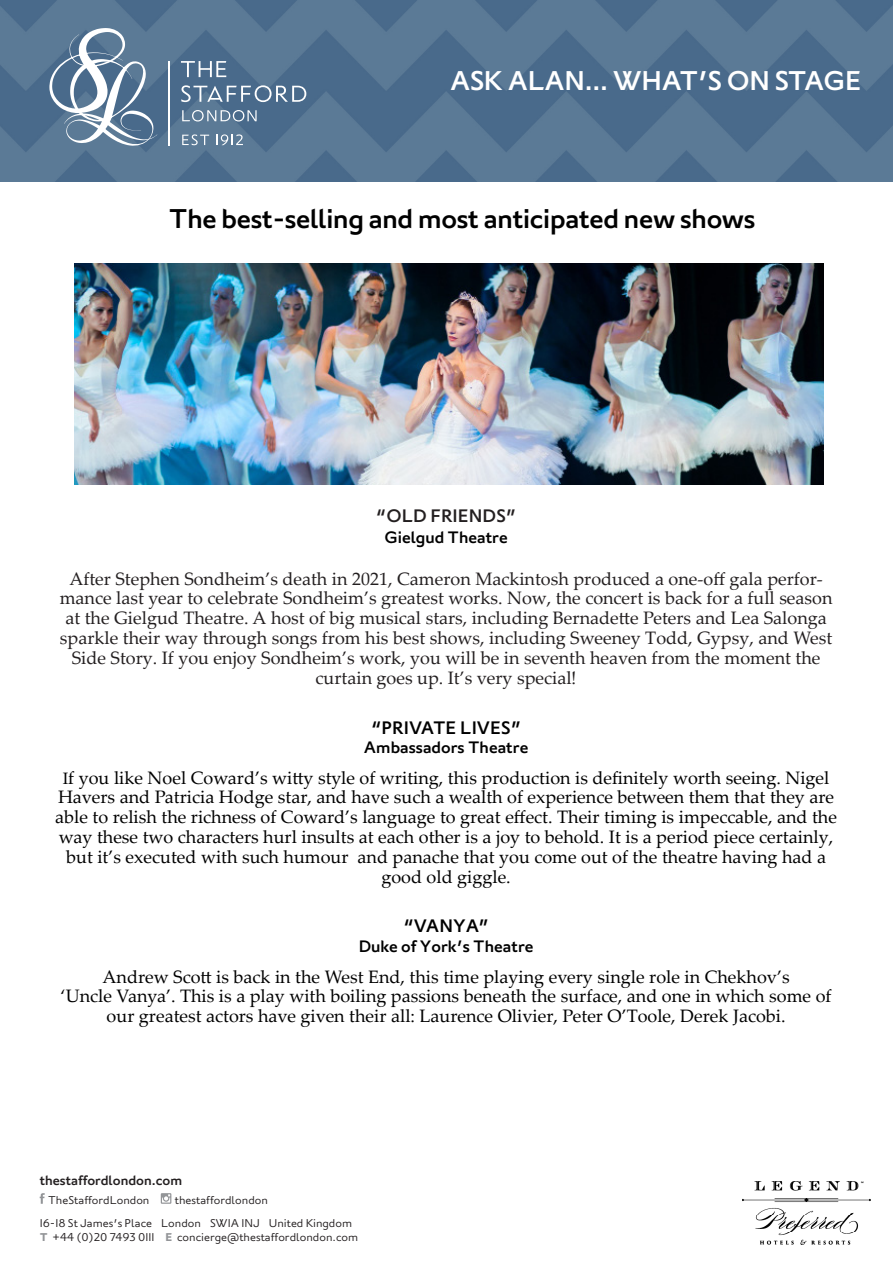
<style>
.page{position:relative;width:893px;height:1263px;background:#fff}
.page>*{position:absolute;margin:0;border:0;box-sizing:border-box;transform-origin:0 0}
.t1{font:500 27px "London";letter-spacing:-.01em;color:#000}
.t2{font:500 27px "London";letter-spacing:-.01em;color:#fff}
.t3{font:18px/19.8px "Palatino Linotype";color:#000;text-align:center}
.t4{font:18px/19.8px "Palatino Linotype";color:#231f20;text-align:center}
.t5{font:500 18px "London";color:#000}
.t6{font:500 18px "London";color:#231f20}
.t7{font:500 16.5px "London";color:#000}
.t8{font:500 13.5px "London";color:#231f20}
.t9{font:300 11.25px "London";color:#231f20}
.s1{font-size:16.5px}
.s2{font-weight:700;color:#939598}
</style>
<div class="page">
<img style="left:743px;top:1181px;width:128px;height:64px">
<svg style="left:40px;top:1193px;width:5px;height:11px"></svg>
<svg style="left:161px;top:1193px;width:10px;height:11px"></svg>
<img style="left:0;top:0;width:892px;height:182px">
<svg style="left:49px;top:28px;width:108px;height:118px"></svg>
<svg style="left:181px;top:61px;width:45px;height:16px"></svg>
<svg style="left:182px;top:110px;width:75px;height:11px"></svg>
<svg style="left:182px;top:134px;width:27px;height:11px"></svg>
<svg style="left:216px;top:134px;width:27px;height:11px"></svg>
<svg style="left:181px;top:85px;width:125px;height:17px"></svg>
<hr style="left:169px;top:61px;width:1px;height:84px;background:#fff">
<img style="left:75px;top:264px;width:748px;height:221px">
<p class="t2" style="left:450px;top:64px;width:413px">ASK ALAN... WHAT’S ON STAGE</p>
<p class="t1" style="left:169px;top:202px;width:588px">The best-selling and most anticipated new shows</p>
<p class="t6" style="left:376px;top:504px;width:142px">“OLD FRIENDS”</p>
<p class="t7" style="left:384px;top:527px;width:125px">Gielgud Theatre</p>
<p class="t4" style="left:60px;top:568px;width:774px">After Stephen Sondheim’s death in 2021, Cameron Mackintosh produced a one-off gala perfor&shy;mance last year to celebrate Sondheim’s greatest works. Now, the concert is back for a full season at the Gielgud Theatre. A host of big musical stars, including Bernadette Peters and Lea Salonga sparkle their way through songs from his best shows, including Sweeney Todd, Gypsy, and West Side Story. If you enjoy Sondheim’s work, you will be in seventh heaven from the moment the</p>
<p class="t4" style="left:316px;top:667px;width:263px">curtain goes up. It’s very special!</p>
<p class="t5" style="left:371px;top:716px;width:152px">“PRIVATE LIVES”</p>
<p class="t7" style="left:364px;top:737px;width:166px">Ambassadors Theatre</p>
<p class="t3" style="left:55px;top:767px;width:783px"><span class="s1">I</span>f you like Noel Coward’s witty style of writing, this production is definitely worth seeing. Nigel Havers and Patricia Hodge star, and have such a wealth of experience between them that they are able to relish the richness of Coward’s language to great effect. Their timing is impeccable, and the way these two characters hurl insults at each other is a joy to behold. It is a period piece certainly, but it’s executed with such humour and panache that you come out of the theatre having had a good old giggle.</p>
<p class="t5" style="left:403px;top:915px;width:87px">“VANYA”</p>
<p class="t7" style="left:359px;top:936px;width:176px">Duke of York’s Theatre</p>
<p class="t3" style="left:61px;top:966px;width:772px">Andrew Scott is back in the West End, this time playing every single role in Chekhov’s<br>‘Uncle Vanya’. This is a play with boiling passions beneath the surface, and one in which some of our greatest actors have given their all: Laurence Olivier, Peter O’Toole, Derek Jacobi.</p>
<p class="t8" style="left:40px;top:1172px;width:144px">thestaffordlondon.com</p>
<p class="t9" style="left:48px;top:1192px;width:103px">TheStaffordLondon</p>
<p class="t9" style="left:175px;top:1192px;width:95px">thestaffordlondon</p>
<p class="t9" style="left:40px;top:1215px;width:314px">16-18 St James’s Place London SW1A 1NJ United Kingdom</p>
<p class="t9" style="left:40px;top:1230px;width:320px"><span class="s2">T</span> +44 (0)20 7493 0111 <span class="s2">E</span> concierge@thestaffordlondon.com</p>
</div>
